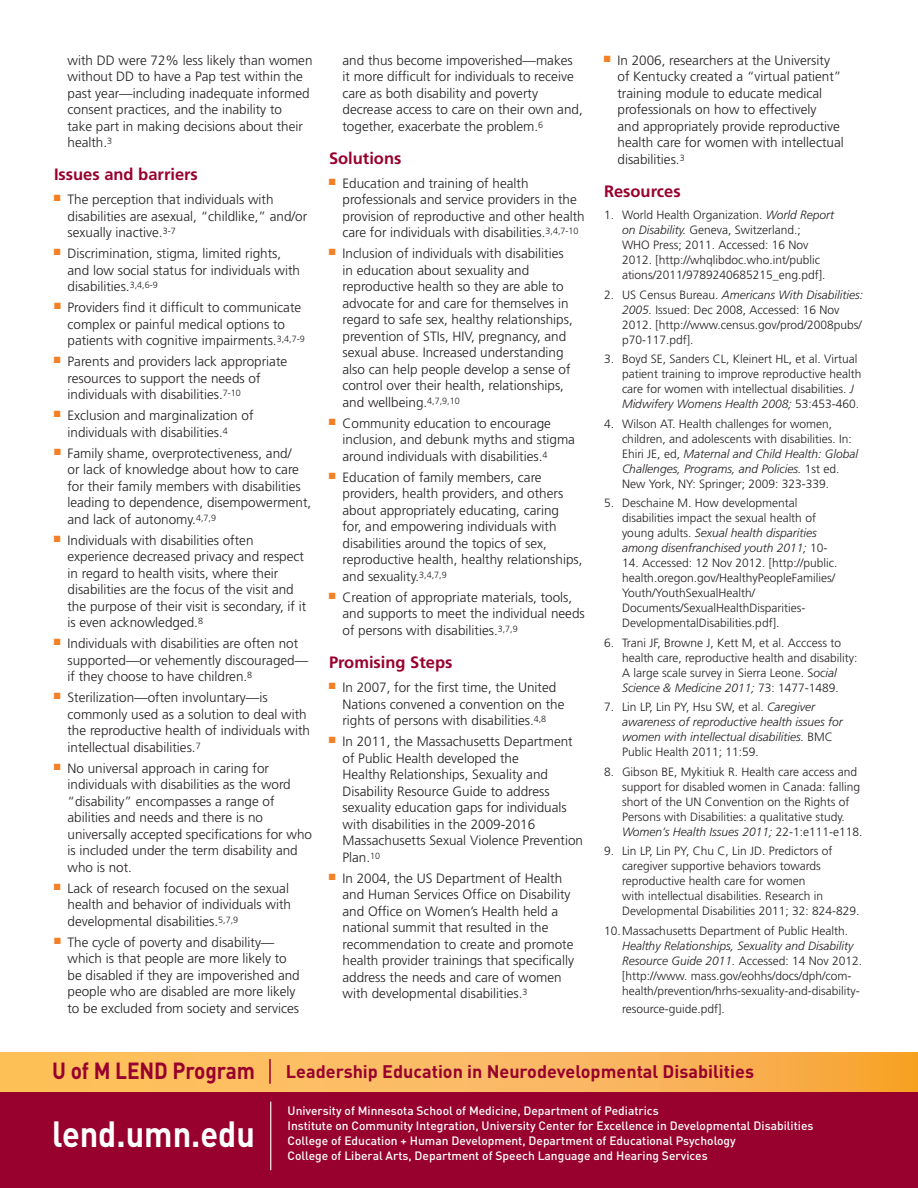
<style>
.page{position:relative;width:918px;height:1188px;background:#fff}
.page>*{position:absolute;margin:0;border:0;box-sizing:border-box;transform-origin:0 0}
.t1{font:700 36px "DINOT";color:#fff;scale:.9 1}
.t2{font:700 23.1px "DINOT";letter-spacing:-.005em;color:#98012d;scale:.9 1}
.t3{font:700 18px "DINOT";color:#98012d}
.t4{font:700 16.5px "Frutiger";color:#98012d}
.t5{font:300 13.5px/16.5px "Frutiger";color:#231f20}
.t6{font:300 12px/15px "Frutiger";color:#231f20}
.t7{font:500 12px/15px "DINOT";color:#fff}
.t8{font:italic 300 12px/15px "Frutiger";color:#231f20}
.s1{font-style:italic}
.s2{font-style:normal}
</style>
<div class="page">
<div style="left:0;top:1074px;width:918px;height:114px;background:#98012d"></div>
<svg style="left:0;top:1052px;width:918px;height:39px;background:#fab758"></svg>
<hr style="left:269px;top:1059px;width:2px;height:25px;background:#98012d">
<hr style="left:270px;top:1102px;width:1px;height:68px;background:#fff">
<p class="t5" style="left:68px;top:52px;width:247px">with DD were 72% less likely than women without DD to have a Pap test within the past year—including inadequate informed consent practices, and the inability to<br>take part in making decisions about their health.<sup>3</sup></p>
<p class="t4" style="left:54px;top:165px;width:145px">Issues and barriers</p>
<p class="t5" style="left:68px;top:191px;width:241px;text-indent:-14px"><sup>■</sup> The perception that individuals with disabilities are asexual, “childlike,” and/or sexually inactive.<sup>3-7</sup></p>
<p class="t5" style="left:68px;top:245px;width:234px;text-indent:-14px"><sup>■</sup> Discrimination, stigma, limited rights, and low social status for individuals with disabilities.<sup>3,4,6-9</sup></p>
<p class="t5" style="left:68px;top:299px;width:239px;text-indent:-13px"><sup>■</sup> Providers find it difficult to communicate complex or painful medical options to patients with cognitive impairments.<sup>3,4,7-9</sup></p>
<p class="t5" style="left:68px;top:353px;width:221px;text-indent:-14px"><sup>■</sup> Parents and providers lack appropriate resources to support the needs of individuals with disabilities.<sup>7-10</sup></p>
<p class="t5" style="left:68px;top:407px;width:188px;text-indent:-14px"><sup>■</sup> Exclusion and marginalization of individuals with disabilities.<sup>4</sup></p>
<p class="t5" style="left:68px;top:445px;width:245px;text-indent:-13px"><sup>■</sup> Family shame, overprotectiveness, and/<br>or lack of knowledge about how to care for their family members with disabilities leading to dependence, disempowerment, and lack of autonomy.<sup>4,7,9</sup></p>
<p class="t5" style="left:68px;top:532px;width:240px;text-indent:-14px"><sup>■</sup> Individuals with disabilities often experience decreased privacy and respect in regard to health visits, where their disabilities are the focus of the visit and the purpose of their visit is secondary, if it is even acknowledged.<sup>8</sup></p>
<p class="t5" style="left:68px;top:635px;width:242px;text-indent:-14px"><sup>■</sup> Individuals with disabilities are often not supported—or vehemently discouraged— if they choose to have children.<sup>8</sup></p>
<p class="t5" style="left:68px;top:689px;width:244px;text-indent:-14px"><sup>■</sup> Sterilization—often involuntary—is commonly used as a solution to deal with the reproductive health of individuals with intellectual disabilities.<sup>7</sup></p>
<p class="t5" style="left:68px;top:760px;width:246px;text-indent:-14px"><sup>■</sup> No universal approach in caring for individuals with disabilities as the word “disability” encompasses a range of abilities and needs and there is no universally accepted specifications for who is included under the term disability and who is not.</p>
<p class="t5" style="left:68px;top:880px;width:225px;text-indent:-14px"><sup>■</sup> Lack of research focused on the sexual health and behavior of individuals with developmental disabilities.<sup>5,7,9</sup></p>
<p class="t5" style="left:68px;top:934px;width:234px;text-indent:-13px"><sup>■</sup> The cycle of poverty and disability— which is that people are more likely to be disabled if they are impoverished and people who are disabled are more likely to be excluded from society and services</p>
<p class="t5" style="left:342px;top:52px;width:242px">and thus become impoverished—makes it more difficult for individuals to receive care as both disability and poverty decrease access to care on their own and, together, exacerbate the problem.<sup>6</sup></p>
<p class="t4" style="left:329px;top:148px;width:74px">Solutions</p>
<p class="t5" style="left:342px;top:175px;width:244px;text-indent:-13px"><sup>■</sup> Education and training of health professionals and service providers in the provision of reproductive and other health care for individuals with disabilities.<sup>3,4,7-10</sup></p>
<p class="t5" style="left:342px;top:245px;width:232px;text-indent:-14px"><sup>■</sup> Inclusion of individuals with disabilities in education about sexuality and reproductive health so they are able to advocate for and care for themselves in regard to safe sex, healthy relationships, prevention of STIs, HIV, pregnancy, and sexual abuse. Increased understanding also can help people develop a sense of control over their health, relationships, and wellbeing.<sup>4,7,9,10</sup></p>
<p class="t5" style="left:342px;top:415px;width:234px;text-indent:-14px"><sup>■</sup> Community education to encourage inclusion, and debunk myths and stigma around individuals with disabilities.<sup>4</sup></p>
<p class="t5" style="left:342px;top:469px;width:242px;text-indent:-14px"><sup>■</sup> Education of family members, care providers, health providers, and others about appropriately educating, caring<br>for, and empowering individuals with disabilities around the topics of sex, reproductive health, healthy relationships, and sexuality.<sup>3,4,7,9</sup></p>
<p class="t5" style="left:342px;top:589px;width:244px;text-indent:-13px"><sup>■</sup> Creation of appropriate materials, tools, and supports to meet the individual needs of persons with disabilities.<sup>3,7,9</sup></p>
<p class="t4" style="left:329px;top:653px;width:125px">Promising Steps</p>
<p class="t5" style="left:343px;top:679px;width:224px;text-indent:-14px"><sup>■</sup> In 2007, for the first time, the United<br>Nations convened a convention on the rights of persons with disabilities.<sup>4,8</sup></p>
<p class="t5" style="left:343px;top:733px;width:242px;text-indent:-14px"><sup>■</sup> In 2011, the Massachusetts Department of Public Health developed the<br>Healthy Relationships, Sexuality and Disability Resource Guide to address sexuality education gaps for individuals with disabilities in the 2009-2016<br>Massachusetts Sexual Violence Prevention Plan.<sup>10</sup></p>
<p class="t5" style="left:343px;top:870px;width:233px;text-indent:-14px"><sup>■</sup> In 2004, the US Department of Health and Human Services Office on Disability and Office on Women’s Health held a national summit that resulted in the recommendation to create and promote health provider trainings that specifically address the needs and care of women with developmental disabilities.<sup>3</sup></p>
<p class="t5" style="left:618px;top:52px;width:228px;text-indent:-14px"><sup>■</sup> In 2006, researchers at the University of Kentucky created a “virtual patient” training module to educate medical professionals on how to effectively<br>and appropriately provide reproductive health care for women with intellectual disabilities.<sup>3</sup></p>
<p class="t4" style="left:604px;top:181px;width:78px">Resources</p>
<p class="t6" style="left:622px;top:208px;width:214px;text-indent:-18px">1. World Health Organization. <span class="s1">World Report on Disability.</span> Geneva, Switzerland.;<br>WHO Press; 2011. Accessed: 16 Nov 2012. [http://whqlibdoc.who.int/public ations/2011/9789240685215_eng.pdf].</p>
<p class="t6" style="left:622px;top:287px;width:243px;text-indent:-18px">2. US Census Bureau. <span class="s1">Americans With Disabilities:<br>2005.</span> Issued: Dec 2008, Accessed: 16 Nov 2012. [http://www.census.gov/prod/2008pubs/ p70-117.pdf].</p>
<p class="t6" style="left:622px;top:352px;width:241px;text-indent:-18px">3. Boyd SE, Sanders CL, Kleinert HL, et al. Virtual patient training to improve reproductive health care for women with intellectual disabilities. <span class="s1">J Midwifery Womens Health 2008;</span> 53:453-460.</p>
<p class="t6" style="left:622px;top:416px;width:238px;text-indent:-18px">4. Wilson AT. Health challenges for women, children, and adolescents with disabilities. In:<br>Ehiri JE, ed, <span class="s1">Maternal and Child Health: Global Challenges, Programs, and Policies.</span> 1st ed.<br>New York, NY: Springer; 2009: 323-339.</p>
<p class="t6" style="left:622px;top:496px;width:207px;text-indent:-18px">5. Deschaine M. How developmental disabilities impact the sexual health of young adults. <span class="s1">Sexual health disparities among disenfranchised youth 2011;</span> 10-</p>
<p class="t6" style="left:622px;top:556px;width:217px">14. Accessed: 12 Nov 2012. [http://public. health.oregon.gov/HealthyPeopleFamilies/ Youth/YouthSexualHealth/ Documents/SexualHealthDisparities-DevelopmentalDisabilities.pdf].</p>
<p class="t6" style="left:622px;top:635px;width:237px;text-indent:-18px">6. Trani JF, Browne J, Kett M, et al. Acccess to health care, reproductive health and disability:<br>A large scale survey in Sierra Leone. S<span class="s1">ocial Science &amp; Medicine 2011;</span> 73: 1477-1489.</p>
<p class="t8" style="left:622px;top:700px;width:222px;text-indent:-18px"><span class="s2">7. Lin LP, Lin PY, Hsu SW, et al.</span> Caregiver awareness of reproductive health issues for women with intellectual disabilities. <span class="s2">BMC Public Health 2011; 11:59.</span></p>
<p class="t6" style="left:622px;top:764px;width:242px;text-indent:-18px">8. Gibson BE, Mykitiuk R. Health care access and support for disabled women in Canada: falling short of the UN Convention on the Rights of Persons with Disabilities: a qualitative study.<br><span class="s1">Women’s Health Issues 2011;</span> 22-1:e111-e118.</p>
<p class="t6" style="left:622px;top:844px;width:239px;text-indent:-18px">9. Lin LP, Lin PY, Chu C, Lin JD. Predictors of caregiver supportive behaviors towards reproductive health care for women<br>with intellectual disabilities. Research in Developmental Disabilities 2011; 32: 824-829.</p>
<p class="t6" style="left:604px;top:923px;width:246px">10.Massachusetts Department of Public Health.</p>
<p class="t6" style="left:622px;top:938px;width:242px"><span class="s1">Healthy Relationships, Sexuality and Disability Resource Guide 2011.</span> Accessed: 14 Nov 2012. [http://www. mass.gov/eohhs/docs/dph/com&shy;health/prevention/hrhs-sexuality-and-disability-</p>
<p class="t6" style="left:622px;top:1001px;width:104px">resource-guide.pdf].</p>
<h2 class="t2" style="left:52px;top:1055px;width:227px">U of M LEND Program</h2>
<h3 class="t3" style="left:286px;top:1059px;width:470px">Leadership Education in Neurodevelopmental Disabilities</h3>
<h1 class="t1" style="left:52px;top:1110px;width:227px">lend.umn.edu</h1>
<p class="t7" style="left:288px;top:1103px;width:527px">University of Minnesota School of Medicine, Department of Pediatrics<br>Institute on Community Integration, University Center for Excellence in Developmental Disabilities College of Education + Human Development, Department of Educational Psychology<br>College of Liberal Arts, Department of Speech Language and Hearing Services</p>
</div>
